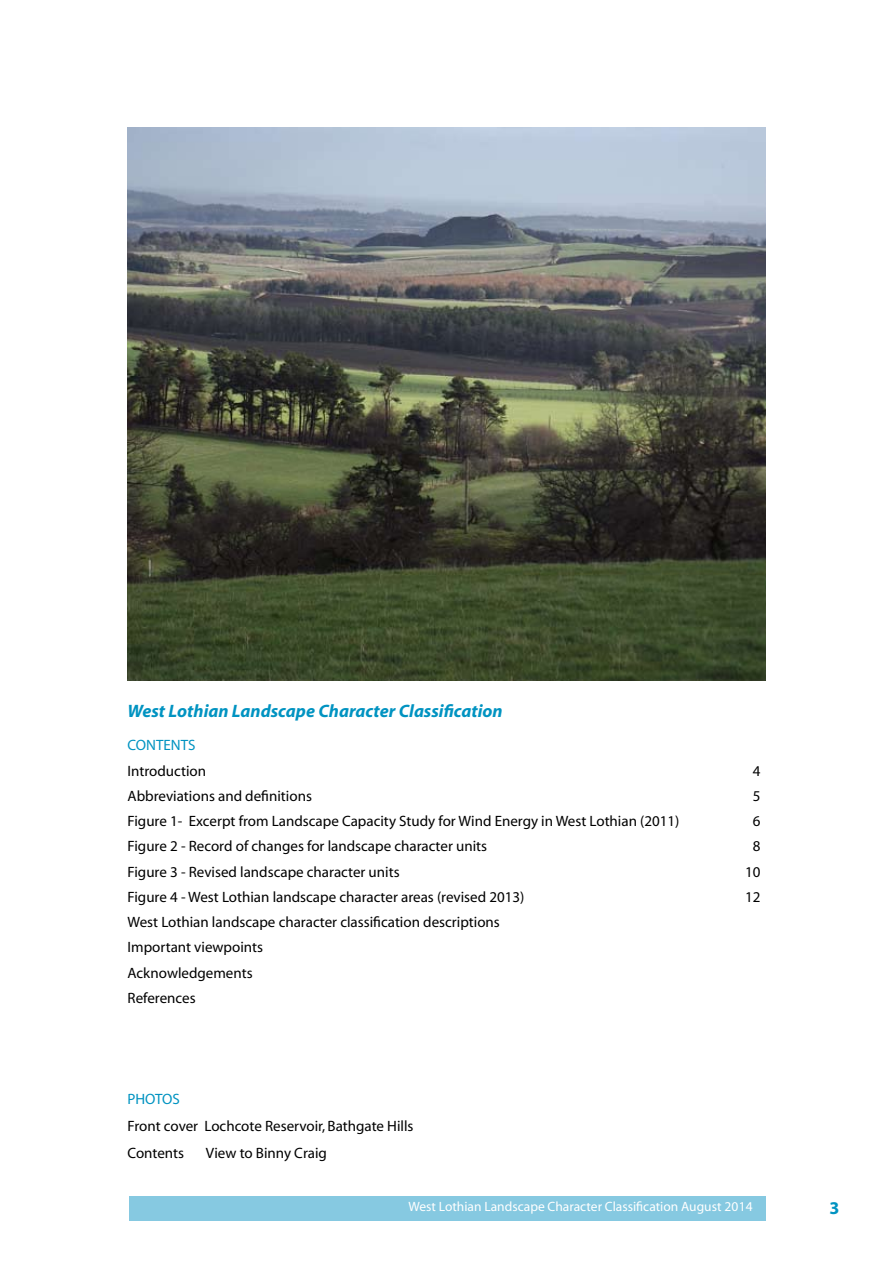
<style>
.page{position:relative;width:893px;height:1263px;background:#fff}
.page>*{position:absolute;margin:0;border:0;box-sizing:border-box;transform-origin:0 0}
.t1{font:italic 700 18px "Myriad";color:#0093c1}
.t2{font:700 18px "Myriad";color:#0093c1}
.t3{font:15px/25.2px "Myriad";color:#000}
.t4{font:15px "Myriad";color:#0093c1}
.t5{font:13.5px "Myriad";color:#fff}
</style>
<div class="page">
<div style="left:129px;top:1196px;width:636px;height:24px;background:#86c9e1"></div>
<img style="left:128px;top:128px;width:637px;height:552px">
<p class="t1" style="left:128px;top:701px;width:377px">West Lothian Landscape Character Classification</p>
<p class="t4" style="left:128px;top:738px;width:70px">CONTENTS</p>
<p class="t3" style="left:128px;top:759px;width:80px">Introduction</p>
<p class="t3" style="left:753px;top:759px;width:9px">4</p>
<p class="t3" style="left:128px;top:784px;width:186px">Abbreviations and definitions</p>
<p class="t3" style="left:753px;top:784px;width:9px">5</p>
<p class="t3" style="left:128px;top:809px;width:553px">Figure 1- Excerpt from Landscape Capacity Study for Wind Energy in West Lothian (2011)</p>
<p class="t3" style="left:753px;top:809px;width:9px">6</p>
<p class="t3" style="left:128px;top:834px;width:361px">Figure 2 - Record of changes for landscape character units</p>
<p class="t3" style="left:753px;top:834px;width:9px">8</p>
<p class="t3" style="left:128px;top:860px;width:274px">Figure 3 - Revised landscape character units</p>
<p class="t3" style="left:745px;top:860px;width:17px">10</p>
<p class="t3" style="left:128px;top:885px;width:398px">Figure 4 - West Lothian landscape character areas (revised 2013)</p>
<p class="t3" style="left:745px;top:885px;width:17px">12</p>
<p class="t3" style="left:128px;top:910px;width:374px">West Lothian landscape character classification descriptions<br>Important viewpoints<br>Acknowledgements<br>References</p>
<p class="t4" style="left:128px;top:1091px;width:54px">PHOTOS</p>
<p class="t3" style="left:128px;top:1113px;width:287px;line-height:26.7px">Front cover Lochcote Reservoir, Bathgate Hills<br>Contents</p>
<p class="t3" style="left:206px;top:1140px;width:123px">View to Binny Craig</p>
<p class="t5" style="left:408px;top:1199px;width:346px">West Lothian Landscape Character Classification August 2014</p>
<p class="t2" style="left:829px;top:1199px;width:11px">3</p>
</div>
